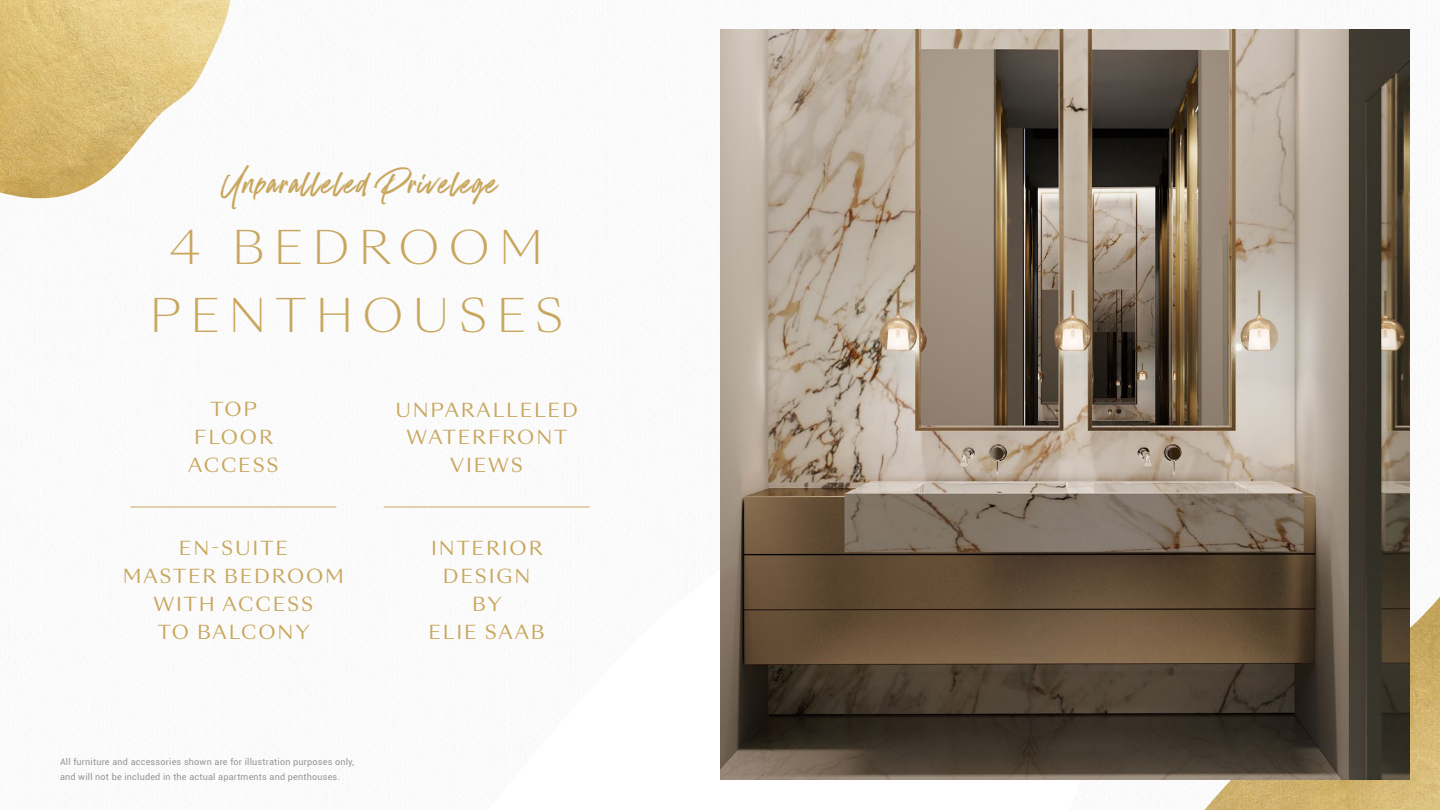
<style>
.page{position:relative;width:1440px;height:810px;background:#fff}
.page>*{position:absolute;margin:0;border:0;box-sizing:border-box;transform-origin:0 0}
.t1{font:300 45px/67.5px "Sang Bleu Sunrise";letter-spacing:.2em;color:#c8a65c;text-align:center}
.t2{font:41.25px "Stay Dreaming";letter-spacing:.03em;color:#c8a65c}
.t3{font:18.75px/27.8px "Sang Bleu Sunrise";letter-spacing:.1em;color:#c8a65c;text-align:center}
.t4{font:9px "Roboto";letter-spacing:.025em;color:#939598}
</style>
<div class="page">
<img style="left:130px;top:0;width:1310px;height:810px">
<svg style="left:178px;top:413px;width:966px;height:397px"></svg>
<img style="left:720px;top:30px;width:690px;height:750px">
<img style="left:0;top:0;width:230px;height:202px">
<hr style="left:384px;top:507px;width:206px;height:1px;background:#c8a65c">
<hr style="left:130px;top:507px;width:206px;height:1px;background:#c8a65c">
<p class="t2" style="left:221px;top:158px;width:279px">Unparalleled Privelege</p>
<p class="t1" style="left:150px;top:216px;width:416px">4 BEDROOM<br>PENTHOUSES</p>
<p class="t3" style="left:210px;top:396px;width:48px">TOP</p>
<p class="t3" style="left:188px;top:424px;width:92px">FLOOR<br>ACCESS</p>
<p class="t3" style="left:179px;top:535px;width:110px">EN-SUITE</p>
<p class="t3" style="left:123px;top:563px;width:223px">MASTER BEDROOM</p>
<p class="t3" style="left:154px;top:591px;width:161px">WITH ACCESS</p>
<p class="t3" style="left:158px;top:619px;width:154px">TO BALCONY</p>
<p class="t3" style="left:395px;top:397px;width:184px">UNPARALLELED</p>
<p class="t3" style="left:407px;top:424px;width:162px">WATERFRONT</p>
<p class="t3" style="left:450px;top:452px;width:74px">VIEWS</p>
<p class="t3" style="left:431px;top:535px;width:113px">INTERIOR</p>
<p class="t3" style="left:443px;top:563px;width:89px">DESIGN</p>
<p class="t3" style="left:472px;top:591px;width:31px">BY</p>
<p class="t3" style="left:429px;top:619px;width:118px">ELIE SAAB</p>
<p class="t4" style="left:60px;top:755px;width:296px">All furniture and accessories shown are for illustration purposes only,</p>
<p class="t4" style="left:60px;top:770px;width:282px">and will not be included in the actual apartments and penthouses.</p>
</div>
